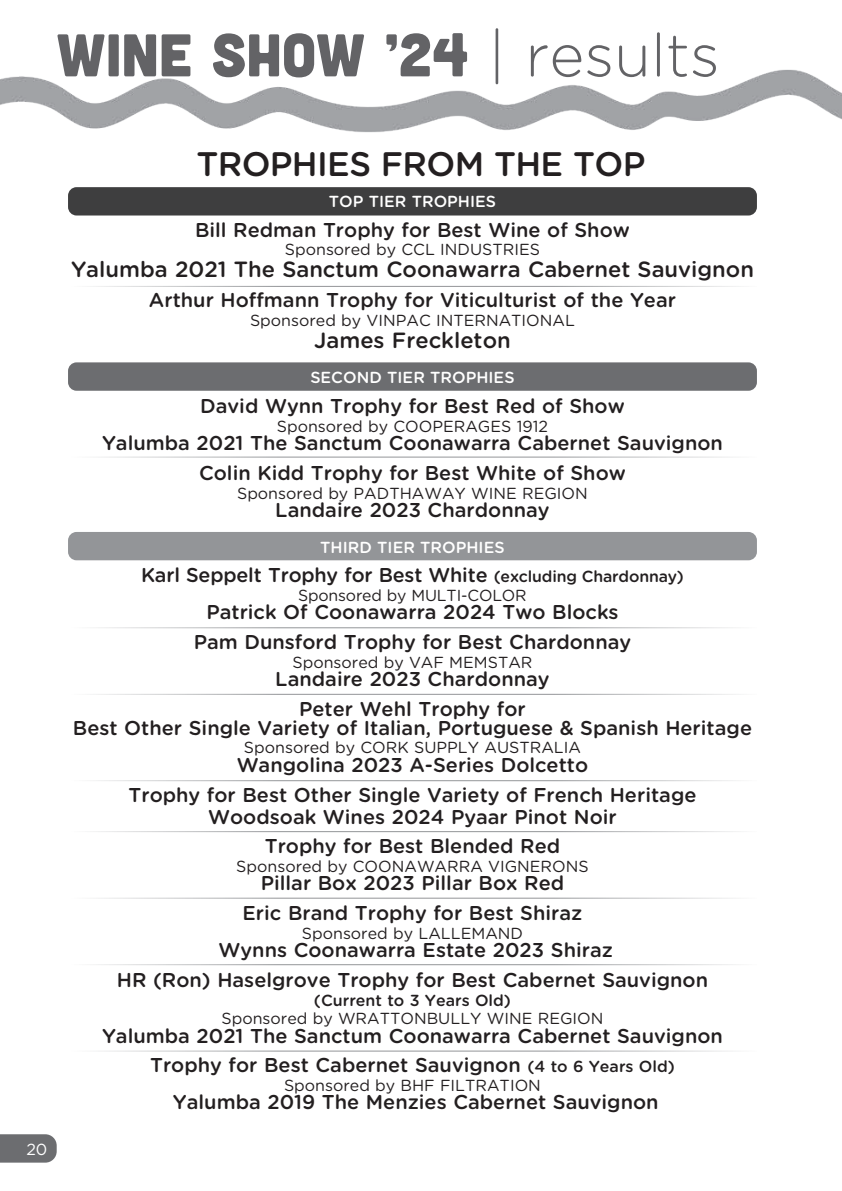
<style>
.page{position:relative;width:842px;height:1191px;background:#fff}
.page>*{position:absolute;margin:0;border:0;box-sizing:border-box;transform-origin:0 0}
.t1{font:60px "Cubano";letter-spacing:-.005em;color:#636366}
.t2{font:500 34px "Gotham Rounded";letter-spacing:-.02em;color:#231f20}
.t3{font:500 22px "Gotham Rounded";color:#231f20}
.t4{font:500 20px/29.8px "Gotham Rounded";color:#231f20;text-align:center}
.t5{font:16px "Gotham Rounded";color:#231f20}
.t6{font:500 16px "Gotham Rounded";color:#fff}
.t7{font:500 16px "Gotham Rounded";color:#231f20}
.t8{font:16px "Gotham Rounded";color:#fff}
.s1{font-family:"Gotham Rounded";font-weight:300}
.s2{font-size:16px}
</style>
<div class="page">
<svg style="left:0;top:1134px;width:57px;height:28px;background:#727376"></svg>
<img style="left:0;top:69px;width:842px;height:64px">
<div style="left:68px;top:187px;width:689px;height:28px;background:#3e3e3f;border-radius:9px"></div>
<div style="left:68px;top:532px;width:689px;height:28px;background:#939598;border-radius:9px"></div>
<div style="left:68px;top:362px;width:689px;height:29px;background:#6c6d70;border-radius:9px"></div>
<hr style="left:68px;top:286px;width:689px;height:1px;background:#939598">
<hr style="left:68px;top:456px;width:689px;height:1px;background:#939598">
<hr style="left:68px;top:627px;width:689px;height:1px;background:#939598">
<hr style="left:68px;top:780px;width:689px;height:1px;background:#939598">
<hr style="left:68px;top:897px;width:689px;height:1px;background:#939598">
<hr style="left:68px;top:1050px;width:689px;height:1px;background:#939598">
<hr style="left:68px;top:694px;width:689px;height:1px;background:#939598">
<hr style="left:68px;top:831px;width:689px;height:1px;background:#939598">
<hr style="left:68px;top:964px;width:689px;height:1px;background:#939598">
<h1 class="t1" style="left:57px;top:17px;width:664px">WINE SHOW ’24 <span class="s1">| results</span></h1>
<p class="t8" style="left:26px;top:1138px;width:23px">20</p>
<h2 class="t2" style="left:196px;top:140px;width:451px">TROPHIES FROM THE TOP</h2>
<p class="t6" style="left:329px;top:190px;width:169px">TOP TIER TROPHIES</p>
<p class="t4" style="left:195px;top:214px;width:436px">Bill Redman Trophy for Best Wine of Show</p>
<p class="t5" style="left:285px;top:239px;width:257px">Sponsored by CCL INDUSTRIES</p>
<p class="t3" style="left:71px;top:254px;width:684px">Yalumba 2021 The Sanctum Coonawarra Cabernet Sauvignon</p>
<p class="t4" style="left:149px;top:284px;width:529px">Arthur Hoffmann Trophy for Viticulturist of the Year</p>
<p class="t5" style="left:250px;top:309px;width:326px">Sponsored by VINPAC INTERNATIONAL</p>
<p class="t3" style="left:314px;top:324px;width:198px">James Freckleton</p>
<p class="t6" style="left:310px;top:366px;width:206px">SECOND TIER TROPHIES</p>
<p class="t4" style="left:200px;top:390px;width:426px">David Wynn Trophy for Best Red of Show</p>
<p class="t5" style="left:277px;top:415px;width:273px">Sponsored by COOPERAGES 1912</p>
<p class="t4" style="left:102px;top:427px;width:622px">Yalumba 2021 The Sanctum Coonawarra Cabernet Sauvignon<br>Colin Kidd Trophy for Best White of Show</p>
<p class="t5" style="left:237px;top:482px;width:352px">Sponsored by PADTHAWAY WINE REGION</p>
<p class="t4" style="left:275px;top:494px;width:276px">Landaire 2023 Chardonnay</p>
<p class="t6" style="left:320px;top:535px;width:186px">THIRD TIER TROPHIES</p>
<p class="t4" style="left:141px;top:559px;width:544px">Karl Seppelt Trophy for Best White <span class="s2">(excluding Chardonnay)</span></p>
<p class="t5" style="left:298px;top:584px;width:230px">Sponsored by MULTI-COLOR</p>
<p class="t4" style="left:194px;top:596px;width:439px">Patrick Of Coonawarra 2024 Two Blocks<br>Pam Dunsford Trophy for Best Chardonnay</p>
<p class="t5" style="left:292px;top:651px;width:241px">Sponsored by VAF MEMSTAR</p>
<p class="t4" style="left:275px;top:663px;width:276px">Landaire 2023 Chardonnay<br>Peter Wehl Trophy for</p>
<p class="t4" style="left:73px;top:712px;width:681px">Best Other Single Variety of Italian, Portuguese &amp; Spanish Heritage</p>
<p class="t5" style="left:244px;top:736px;width:338px">Sponsored by CORK SUPPLY AUSTRALIA</p>
<p class="t4" style="left:128px;top:749px;width:569px">Wangolina 2023 A-Series Dolcetto<br>Trophy for Best Other Single Variety of French Heritage</p>
<p class="t4" style="left:208px;top:800px;width:410px">Woodsoak Wines 2024 Pyaar Pinot Noir<br>Trophy for Best Blended Red</p>
<p class="t5" style="left:236px;top:855px;width:354px">Sponsored by COONAWARRA VIGNERONS</p>
<p class="t4" style="left:243px;top:867px;width:341px">Pillar Box 2023 Pillar Box Red<br>Eric Brand Trophy for Best Shiraz</p>
<p class="t5" style="left:302px;top:922px;width:223px">Sponsored by LALLEMAND</p>
<p class="t4" style="left:117px;top:934px;width:593px">Wynns Coonawarra Estate 2023 Shiraz<br>HR (Ron) Haselgrove Trophy for Best Cabernet Sauvignon</p>
<p class="t7" style="left:314px;top:988px;width:199px">(Current to 3 Years Old)</p>
<p class="t5" style="left:221px;top:1007px;width:383px">Sponsored by WRATTONBULLY WINE REGION</p>
<p class="t4" style="left:102px;top:1019px;width:622px">Yalumba 2021 The Sanctum Coonawarra Cabernet Sauvignon<br>Trophy for Best Cabernet Sauvignon <span class="s2">(4 to 6 Years Old)</span></p>
<p class="t5" style="left:284px;top:1074px;width:258px">Sponsored by BHF FILTRATION</p>
<p class="t4" style="left:173px;top:1086px;width:487px">Yalumba 2019 The Menzies Cabernet Sauvignon</p>
</div>
